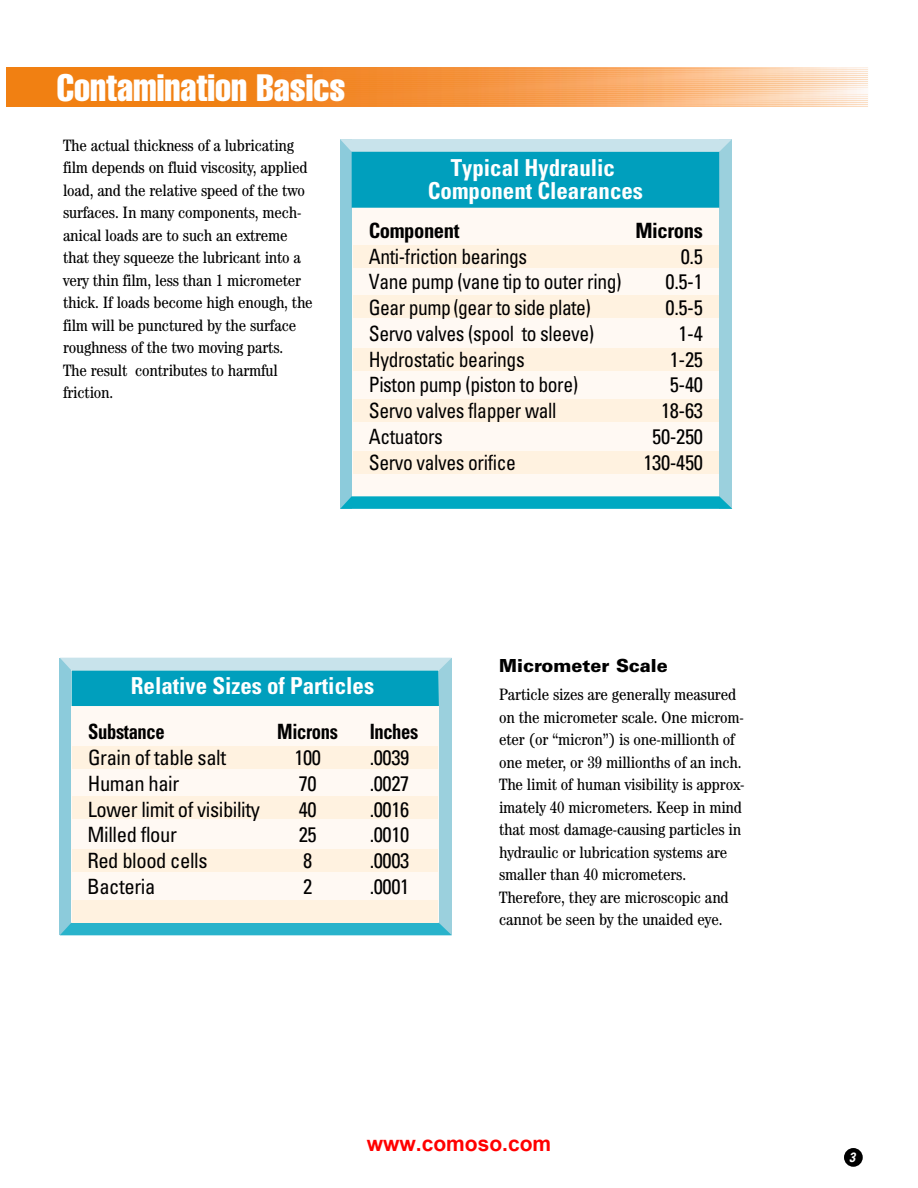
<style>
.page{position:relative;width:918px;height:1188px;background:#fff}
.page>*{position:absolute;margin:0;border:0;box-sizing:border-box;transform-origin:0 0}
.t1{font:extra-condensed 37.5px "Helvetica";color:#fff}
.t2{font:700 condensed 23.4px/23.4px "Univers";color:#fff;text-align:center}
.t3{font:condensed 21px/25.8px "Univers";letter-spacing:-.02em;color:#000;scale:.93 1}
.t4{font:condensed 21px/25.8px "Univers";letter-spacing:-.02em;color:#000}
.t5{font:700 condensed 21px "Univers";letter-spacing:-.02em;color:#000;scale:.88 1}
.t6{font:700 condensed 21px "Univers";letter-spacing:-.02em;color:#000}
.t7{font:700 21px "Arial";color:#f00}
.t8{font:900 18px "Univers";color:#000}
.t9{font:condensed 16.5px/22.5px "Century LT";letter-spacing:-.01em;color:#000}
.t10{font:italic 700 13.5px "Univers";color:#fff;scale:.85 1}
</style>
<div class="page">
<img style="left:6px;top:67px;width:862px;height:40px">
<div style="left:844px;top:1148px;width:19px;height:19px;background:#000;border-radius:50%"></div>
<div style="left:352px;top:151px;width:369px;height:348px;background:#fff9f3"></div>
<div style="left:340px;top:139px;width:12px;height:370px;background:#8ccbdb"></div>
<div style="left:719px;top:139px;width:13px;height:370px;background:#9bd0dd"></div>
<svg style="left:340px;top:139px;width:392px;height:13px;background:#c3e1e9"></svg>
<svg style="left:340px;top:496px;width:392px;height:13px;background:#0eadc4"></svg>
<div style="left:352px;top:152px;width:367px;height:56px;background:#009fbd"></div>
<div style="left:353px;top:245px;width:365px;height:23px;background:#fff2e0"></div>
<div style="left:353px;top:295px;width:365px;height:23px;background:#fff2e0"></div>
<div style="left:353px;top:348px;width:365px;height:23px;background:#fff2e0"></div>
<div style="left:353px;top:400px;width:365px;height:22px;background:#fff2e0"></div>
<div style="left:353px;top:451px;width:365px;height:23px;background:#fff2e0"></div>
<div style="left:71px;top:669px;width:369px;height:256px;background:#fff9f3"></div>
<div style="left:60px;top:658px;width:11px;height:277px;background:#8ccbdb"></div>
<div style="left:439px;top:658px;width:13px;height:277px;background:#9bd0dd"></div>
<div style="left:60px;top:658px;width:391px;height:12px;background:#c8e3eb"></div>
<div style="left:60px;top:923px;width:392px;height:12px;background:#29b3cb"></div>
<div style="left:72px;top:671px;width:367px;height:35px;background:#009fbd"></div>
<div style="left:73px;top:747px;width:365px;height:22px;background:#fff2e0"></div>
<div style="left:73px;top:797px;width:365px;height:22px;background:#fff2e0"></div>
<div style="left:73px;top:849px;width:365px;height:22px;background:#fff2e0"></div>
<div style="left:72px;top:900px;width:366px;height:23px;background:#fff2e0"></div>
<div style="left:73px;top:850px;width:365px;height:22px;background:#fff2e0"></div>
<h1 class="t1" style="left:57px;top:74px;width:290px">Contamination Basics</h1>
<p class="t9" style="left:63px;top:135px;width:251px">The actual thickness of a lubricating film depends on fluid viscosity, applied load, and the relative speed of the two surfaces. In many components, mech&shy;anical loads are to such an extreme that they squeeze the lubricant into a very thin film, less than 1 micrometer thick. If loads become high enough, the film will be punctured by the surface roughness of the two moving parts.<br>The result contributes to harmful friction.</p>
<h2 class="t2" style="left:428px;top:158px;width:217px">Typical Hydraulic<br>Component Clearances</h2>
<p class="t6" style="left:635px;top:223px;width:69px">Microns</p>
<p class="t4" style="left:644px;top:245px;width:61px;text-align:right">0.5<br>0.5-1<br>0.5-5<br>1-4<br>1-25<br>5-40<br>18-63<br>50-250<br>130-450</p>
<p class="t6" style="left:369px;top:223px;width:92px">Component</p>
<p class="t3" style="left:369px;top:245px;width:273px">Anti-friction bearings<br>Vane pump (vane tip to outer ring)<br>Gear pump (gear to side plate)<br>Servo valves (spool to sleeve)<br>Hydrostatic bearings<br>Piston pump (piston to bore)<br>Servo valves flapper wall<br>Actuators<br>Servo valves orifice</p>
<h2 class="t2" style="left:131px;top:677px;width:245px">Relative Sizes of Particles</h2>
<p class="t5" style="left:370px;top:724px;width:57px">Inches</p>
<p class="t4" style="left:370px;top:747px;width:41px;text-align:justify">.0039 .0027 .0016 .0010 .0003 .0001</p>
<p class="t5" style="left:88px;top:724px;width:88px">Substance</p>
<p class="t4" style="left:87px;top:747px;width:174px">Grain of table salt<br>Human hair<br>Lower limit of visibility<br>Milled flour<br>Red blood cells<br>Bacteria</p>
<p class="t5" style="left:277px;top:724px;width:70px">Microns</p>
<p class="t4" style="left:294px;top:747px;width:28px">100<br>70<br>40<br>25<br>8<br>2</p>
<p class="t8" style="left:499px;top:659px;width:170px">Micrometer Scale</p>
<p class="t9" style="left:499px;top:685px;width:247px">Particle sizes are generally measured on the micrometer scale. One microm&shy;eter (or “micron”) is one-millionth of one meter, or 39 millionths of an inch.<br>The limit of human visibility is approx&shy;imately 40 micrometers. Keep in mind that most damage-causing particles in hydraulic or lubrication systems are smaller than 40 micrometers.<br>Therefore, they are microscopic and cannot be seen by the unaided eye.</p>
<p class="t7" style="left:367px;top:1129px;width:186px">www.comoso.com</p>
<p class="t10" style="left:849px;top:1152px;width:12px">3</p>
</div>
